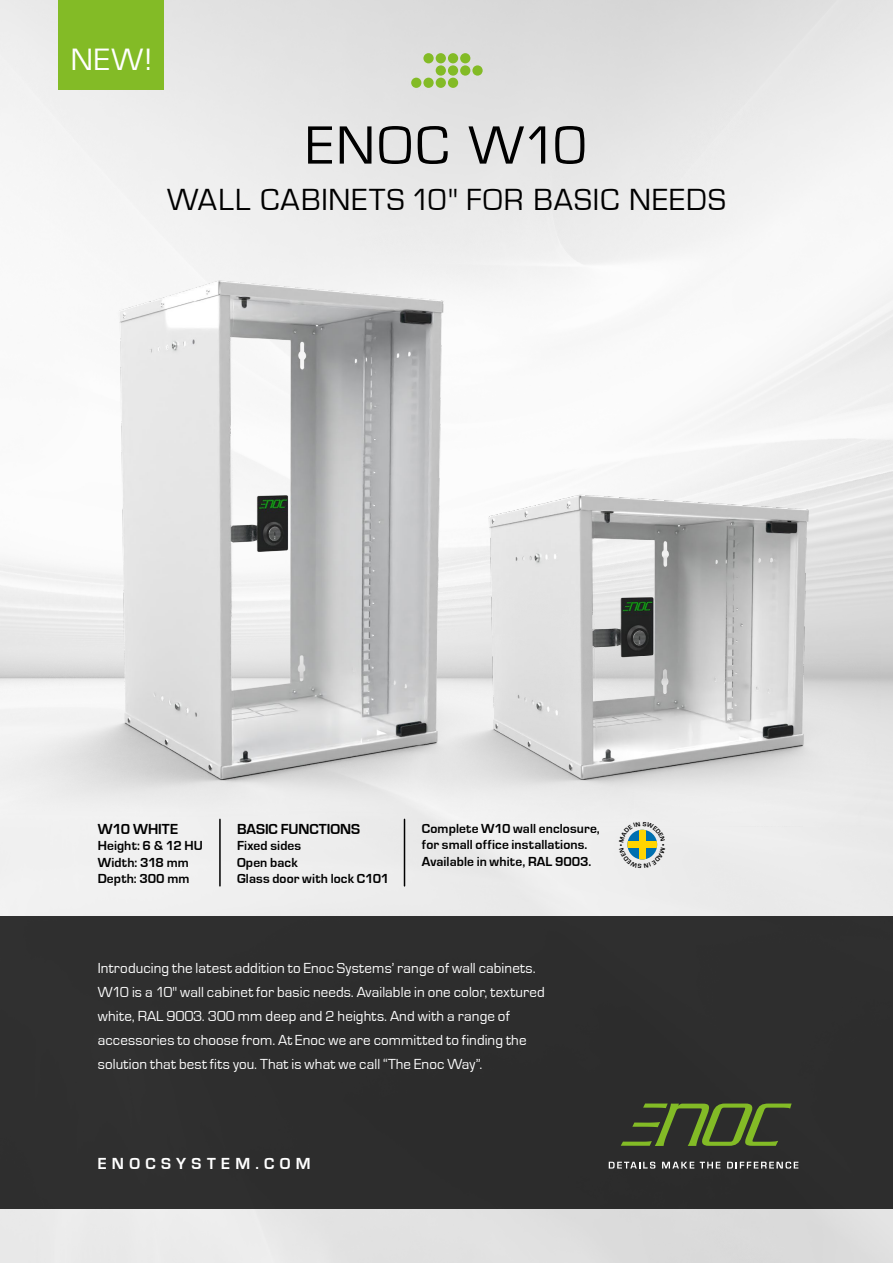
<style>
.page{position:relative;width:893px;height:1263px;background:#fff}
.page>*{position:absolute;margin:0;border:0;box-sizing:border-box;transform-origin:0 0}
.t1{font:55.8px "Eurostile";letter-spacing:.04em;color:#000}
.t2{font:31.8px "Eurostile";color:#fff}
.t3{font:31.5px "Eurostile";letter-spacing:.04em;color:#000}
.t4{font:700 16.5px "Eurostile";letter-spacing:.325em;color:#fff}
.t5{font:15px/24px "Eurostile";letter-spacing:.005em;color:#fff}
.t6{font:700 15px "Eurostile";letter-spacing:-.005em;color:#000}
.t7{font:700 13.5px/16.5px "Eurostile";letter-spacing:.01em;color:#000}
</style>
<div class="page">
<img style="left:0;top:0;width:893px;height:1263px">
<div style="left:0;top:916px;width:893px;height:293px;background:#2e2e2e"></div>
<div style="left:411px;top:78px;width:10px;height:10px;background:#83bb26;border-radius:50%"></div>
<div style="left:423px;top:53px;width:11px;height:10px;background:#83bb26;border-radius:50%"></div>
<div style="left:423px;top:78px;width:11px;height:10px;background:#83bb26;border-radius:50%"></div>
<div style="left:436px;top:53px;width:10px;height:10px;background:#83bb26;border-radius:50%"></div>
<div style="left:436px;top:65px;width:10px;height:11px;background:#83bb26;border-radius:50%"></div>
<div style="left:436px;top:78px;width:10px;height:10px;background:#83bb26;border-radius:50%"></div>
<div style="left:448px;top:53px;width:10px;height:10px;background:#83bb26;border-radius:50%"></div>
<div style="left:448px;top:65px;width:10px;height:11px;background:#83bb26;border-radius:50%"></div>
<div style="left:448px;top:78px;width:10px;height:10px;background:#83bb26;border-radius:50%"></div>
<div style="left:460px;top:53px;width:10px;height:10px;background:#83bb26;border-radius:50%"></div>
<div style="left:460px;top:65px;width:10px;height:11px;background:#83bb26;border-radius:50%"></div>
<div style="left:472px;top:65px;width:11px;height:11px;background:#83bb26;border-radius:50%"></div>
<div style="left:59px;top:0;width:105px;height:90px;background:#83bb26"></div>
<img style="left:403px;top:455px;width:477px;height:371px">
<img style="left:0;top:265px;width:634px;height:555px">
<hr style="left:219px;top:819px;width:2px;height:67px;background:#000">
<hr style="left:404px;top:819px;width:1px;height:67px;background:#000">
<svg style="left:621px;top:1103px;width:171px;height:43px"></svg>
<svg style="left:609px;top:1162px;width:46px;height:6px"></svg>
<svg style="left:662px;top:1162px;width:32px;height:6px"></svg>
<svg style="left:700px;top:1162px;width:20px;height:6px"></svg>
<svg style="left:727px;top:1162px;width:71px;height:6px"></svg>
<svg style="left:619px;top:821px;width:46px;height:47px;background:#cbd5bb"></svg>
<h2 class="t2" style="left:71px;top:43px;width:83px">NEW!</h2>
<h1 class="t1" style="left:306px;top:115px;width:282px">ENOC W10</h1>
<h3 class="t3" style="left:167px;top:182px;width:560px">WALL CABINETS 10" FOR BASIC NEEDS</h3>
<p class="t6" style="left:98px;top:820px;width:82px">W10 WHITE</p>
<p class="t7" style="left:98px;top:838px;width:106px">Height: 6 &amp; 12 HU<br>Width: 318 mm<br>Depth: 300 mm</p>
<p class="t6" style="left:237px;top:820px;width:125px">BASIC FUNCTIONS</p>
<p class="t7" style="left:237px;top:838px;width:154px">Fixed sides<br>Open back<br>Glass door with lock C101</p>
<p class="t7" style="left:422px;top:820px;width:179px">Complete W10 wall enclosure, for small office installations.<br>Available in white, RAL 9003.</p>
<p class="t5" style="left:98px;top:956px;width:448px">Introducing the latest addition to Enoc Systems’ range of wall cabinets.<br>W10 is a 10" wall cabinet for basic needs. Available in one color, textured white, RAL 9003. 300 mm deep and 2 heights. And with a range of accessories to choose from. At Enoc we are committed to finding the solution that best fits you. That is what we call “The Enoc Way”.</p>
<p class="t4" style="left:98px;top:1154px;width:214px">ENOCSYSTEM.COM</p>
</div>
